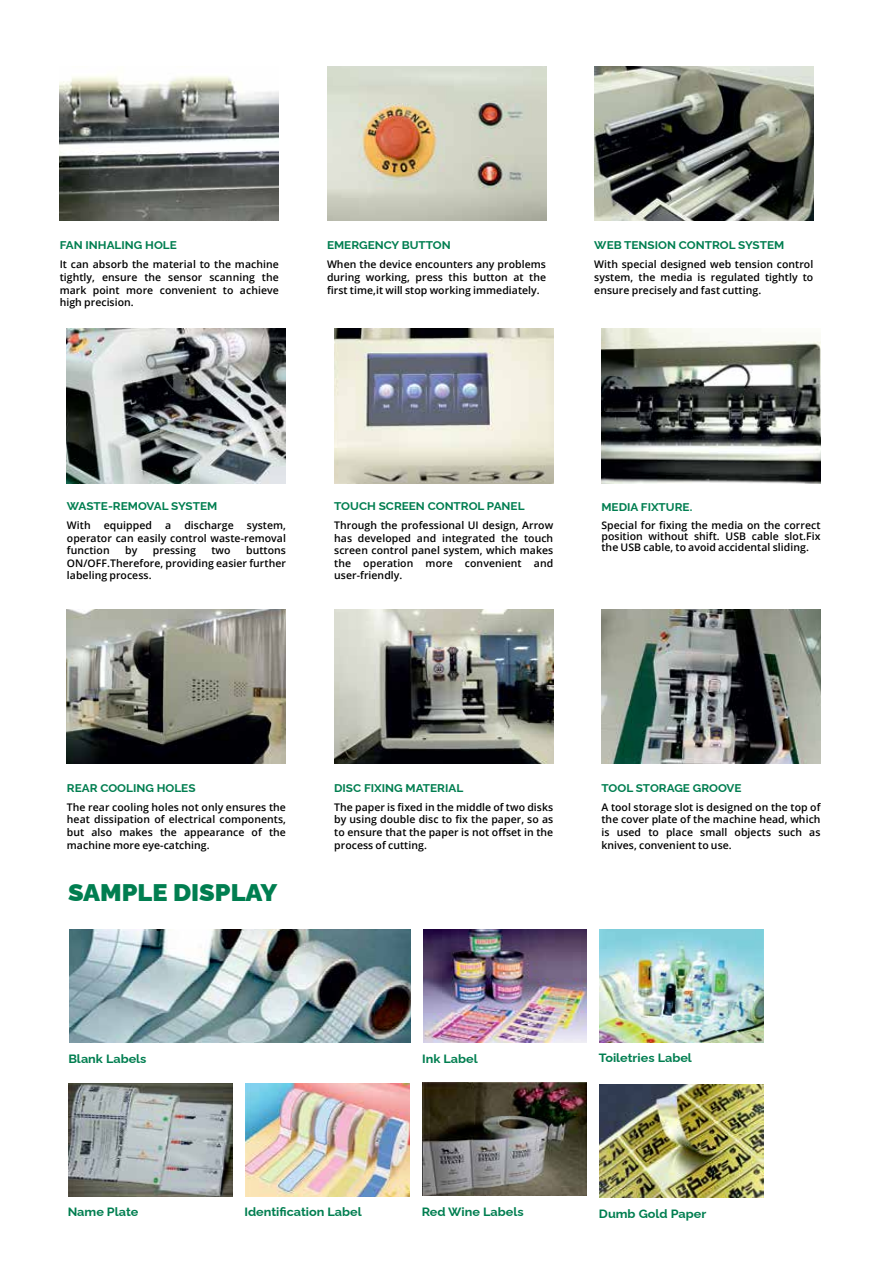
<style>
.page{position:relative;width:893px;height:1263px;background:#fff}
.page>*{position:absolute;margin:0;border:0;box-sizing:border-box;transform-origin:0 0}
.t1{font:900 24px "Raleway";color:#007e50;scale:1.05 1}
.t2{font:700 12px "Raleway";color:#007e50;scale:1.05 1}
.t3{font:700 11.1px "Raleway";color:#007e50;scale:1.05 1}
.t4{font:600 10.5px/12.6px "Open Sans";letter-spacing:.005em;color:#000;text-align:justify}
</style>
<div class="page">
<img style="left:60px;top:75px;width:219px;height:146px">
<img style="left:327px;top:67px;width:219px;height:154px">
<img style="left:594px;top:67px;width:219px;height:154px">
<img style="left:67px;top:610px;width:219px;height:154px">
<img style="left:334px;top:610px;width:219px;height:154px">
<img style="left:601px;top:610px;width:219px;height:154px">
<img style="left:67px;top:329px;width:219px;height:154px">
<img style="left:334px;top:329px;width:219px;height:154px">
<img style="left:601px;top:329px;width:219px;height:154px">
<img style="left:69px;top:929px;width:341px;height:113px">
<img style="left:423px;top:929px;width:164px;height:113px">
<img style="left:600px;top:929px;width:164px;height:113px">
<img style="left:69px;top:1083px;width:163px;height:113px">
<img style="left:245px;top:1083px;width:164px;height:113px">
<img style="left:423px;top:1082px;width:164px;height:113px">
<img style="left:600px;top:1084px;width:164px;height:113px">
<p class="t3" style="left:60px;top:237px;width:113px">FAN INHALING HOLE</p>
<p class="t4" style="left:60px;top:258px;width:221px">It can absorb the material to the machine tightly, ensure the sensor scanning the mark point more convenient to achieve high precision.</p>
<p class="t4" style="left:327px;top:258px;width:221px">When the device encounters any problems during working, press this button at the first time,it will stop working immediately.</p>
<p class="t4" style="left:594px;top:258px;width:221px">With special designed web tension control system, the media is regulated tightly to ensure precisely and fast cutting.</p>
<p class="t3" style="left:327px;top:237px;width:119px">EMERGENCY BUTTON</p>
<p class="t3" style="left:594px;top:237px;width:182px">WEB TENSION CONTROL SYSTEM</p>
<p class="t3" style="left:67px;top:498px;width:145px">WASTE-REMOVAL SYSTEM</p>
<p class="t4" style="left:67px;top:519px;width:25px">With</p>
<p class="t4" style="left:104px;top:519px;width:50px">equipped</p>
<p class="t4" style="left:165px;top:519px;width:8px">a</p>
<p class="t4" style="left:184px;top:519px;width:51px">discharge</p>
<p class="t4" style="left:67px;top:519px;width:221px;text-indent:180px">system, operator can easily control waste-removal function</p>
<p class="t4" style="left:67px;top:544px;width:221px;text-indent:179px">buttons ON/OFF.Therefore, providing easier further labeling process.</p>
<p class="t4" style="left:125px;top:544px;width:14px">by</p>
<p class="t4" style="left:153px;top:544px;width:45px">pressing</p>
<p class="t4" style="left:211px;top:544px;width:21px">two</p>
<p class="t3" style="left:334px;top:498px;width:183px">TOUCH SCREEN CONTROL PANEL</p>
<p class="t3" style="left:601px;top:499px;width:88px">MEDIA FIXTURE.</p>
<p class="t4" style="left:334px;top:519px;width:221px">Through the professional UI design, Arrow has developed and integrated the touch screen control panel system, which makes the operation more convenient and user-friendly.</p>
<p class="t4" style="left:601px;top:519px;width:221px;line-height:11.1px">Special for fixing the media on the correct position without shift. USB cable slot.Fix the USB cable, to avoid accidental sliding.</p>
<p class="t3" style="left:67px;top:779px;width:124px">REAR COOLING HOLES</p>
<p class="t4" style="left:67px;top:800px;width:221px">The rear cooling holes not only ensures the heat dissipation of electrical components, but also makes the appearance of the machine more eye-catching.</p>
<p class="t4" style="left:334px;top:800px;width:221px">The paper is fixed in the middle of two disks by using double disc to fix the paper, so as to ensure that the paper is not offset in the process of cutting.</p>
<p class="t4" style="left:601px;top:800px;width:221px">A tool storage slot is designed on the top of the cover plate of the machine head, which is used to place small objects such as knives, convenient to use.</p>
<p class="t3" style="left:334px;top:779px;width:124px">DISC FIXING MATERIAL</p>
<p class="t3" style="left:601px;top:779px;width:135px">TOOL STORAGE GROOVE</p>
<h1 class="t1" style="left:68px;top:874px;width:201px">SAMPLE DISPLAY</h1>
<p class="t2" style="left:68px;top:1049px;width:76px">Blank Labels</p>
<p class="t2" style="left:422px;top:1049px;width:55px">Ink Label</p>
<p class="t2" style="left:599px;top:1049px;width:90px">Toiletries Label</p>
<p class="t2" style="left:68px;top:1202px;width:69px">Name Plate</p>
<p class="t2" style="left:245px;top:1202px;width:113px">Identification Label</p>
<p class="t2" style="left:422px;top:1202px;width:99px">Red Wine Labels</p>
<p class="t2" style="left:599px;top:1204px;width:104px">Dumb Gold Paper</p>
</div>
